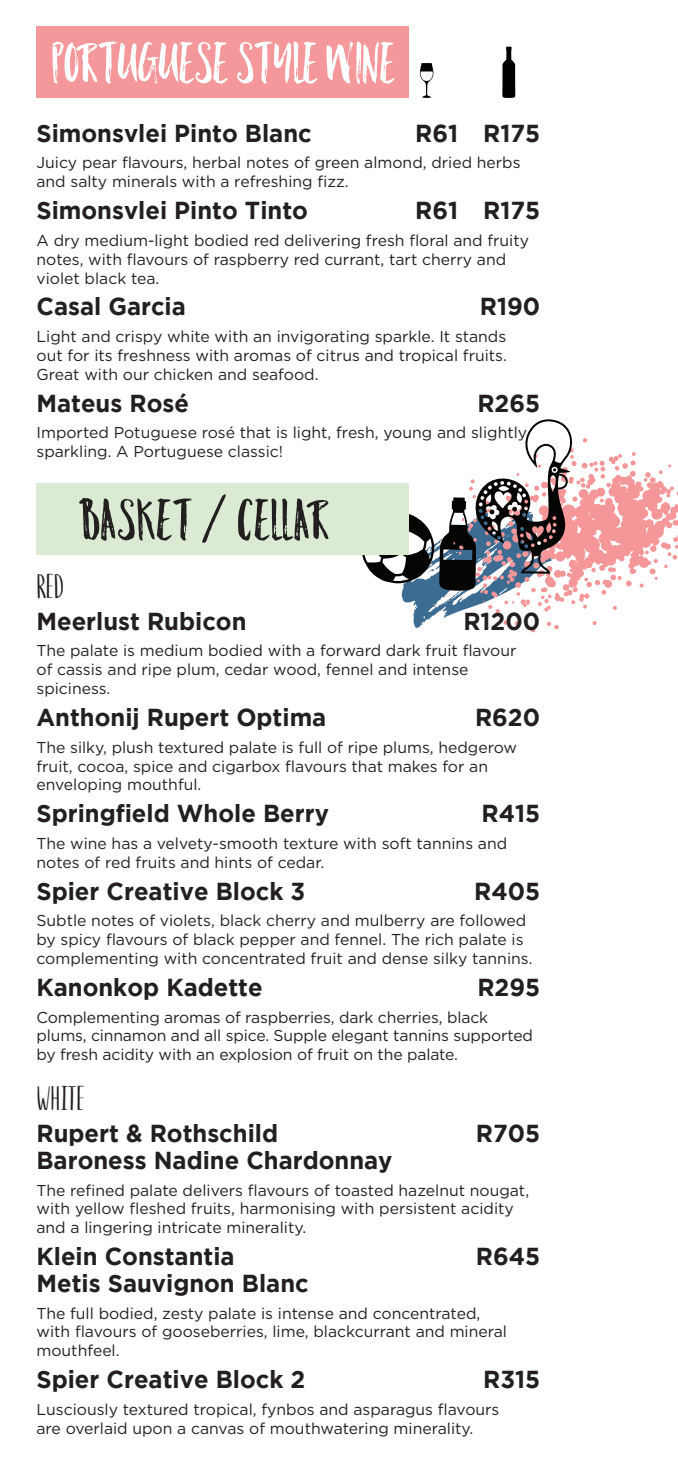
<style>
.page{position:relative;width:678px;height:1467px;background:#fff}
.page>*{position:absolute;margin:0;border:0;box-sizing:border-box;transform-origin:0 0}
.Wine{font:52.5px "Hello Beautiful Marker";letter-spacing:-.02em;color:#fff}
.Variety{font:52.5px "Hello Beautiful Marker";color:#231f20}
.Sub{font:42px "Amalfi";letter-spacing:-.015em;color:#231f20}
.Wine-2{font:700 24.5px "Gotham";color:#231f20}
.Price{font:700 24.5px "Gotham";color:#231f20}
.Description{font:15.75px/18.9px "Gotham";color:#231f20}
</style>
<div class="page">
<svg style="left:362px;top:419px;width:316px;height:214px"></svg>
<div style="left:36px;top:26px;width:373px;height:72px;background:#f5989b"></div>
<svg style="left:419px;top:63px;width:15px;height:35px"></svg>
<svg style="left:502px;top:47px;width:13px;height:51px"></svg>
<div style="left:36px;top:483px;width:373px;height:72px;background:#daead3"></div>
<p class="Wine" style="left:52px;top:31px;width:346px">PORTUGUESE STYLE WINE</p>
<p class="Wine-2" style="left:36px;top:119px;width:277px">Simonsvlei Pinto Blanc</p>
<p class="Price" style="left:415px;top:119px;width:44px">R61</p>
<p class="Price" style="left:483px;top:119px;width:58px">R175</p>
<p class="Description" style="left:36px;top:153px;width:485px">Juicy pear flavours, herbal notes of green almond, dried herbs and salty minerals with a refreshing fizz.</p>
<p class="Wine-2" style="left:36px;top:196px;width:273px">Simonsvlei Pinto Tinto</p>
<p class="Price" style="left:415px;top:196px;width:44px">R61</p>
<p class="Price" style="left:483px;top:196px;width:58px">R175</p>
<p class="Description" style="left:36px;top:230px;width:494px">A dry medium-light bodied red delivering fresh floral and fruity notes, with flavours of raspberry red currant, tart cherry and violet black tea.</p>
<p class="Wine-2" style="left:36px;top:293px;width:151px">Casal Garcia</p>
<p class="Price" style="left:480px;top:293px;width:62px">R190</p>
<p class="Description" style="left:36px;top:327px;width:472px;text-align:justify">Light and crispy white with an invigorating sparkle. It stands out for its freshness with aromas of citrus and tropical fruits.<br>Great with our chicken and seafood.</p>
<p class="Wine-2" style="left:36px;top:389px;width:154px">Mateus Rosé</p>
<p class="Price" style="left:477px;top:389px;width:64px">R265</p>
<p class="Description" style="left:36px;top:423px;width:492px">Imported Potuguese rosé that is light, fresh, young and slightly sparkling. A Portuguese classic!</p>
<p class="Variety" style="left:80px;top:488px;width:253px">BASKET / CELLAR</p>
<p class="Sub" style="left:36px;top:566px;width:29px">RED</p>
<p class="Wine-2" style="left:36px;top:607px;width:211px">Meerlust Rubicon</p>
<p class="Price" style="left:463px;top:607px;width:78px">R1200</p>
<p class="Description" style="left:36px;top:641px;width:481px">The palate is medium bodied with a forward dark fruit flavour of cassis and ripe plum, cedar wood, fennel and intense spiciness.</p>
<p class="Wine-2" style="left:36px;top:703px;width:291px">Anthonij Rupert Optima</p>
<p class="Price" style="left:475px;top:703px;width:67px">R620</p>
<p class="Description" style="left:36px;top:737px;width:482px">The silky, plush textured palate is full of ripe plums, hedgerow fruit, cocoa, spice and cigarbox flavours that makes for an enveloping mouthful.</p>
<p class="Wine-2" style="left:36px;top:799px;width:294px">Springfield Whole Berry</p>
<p class="Price" style="left:481px;top:799px;width:60px">R415</p>
<p class="Description" style="left:36px;top:833px;width:472px">The wine has a velvety-smooth texture with soft tannins and notes of red fruits and hints of cedar.</p>
<p class="Wine-2" style="left:36px;top:877px;width:270px">Spier Creative Block 3</p>
<p class="Price" style="left:474px;top:877px;width:67px">R405</p>
<p class="Description" style="left:36px;top:911px;width:497px">Subtle notes of violets, black cherry and mulberry are followed by spicy flavours of black pepper and fennel. The rich palate is complementing with concentrated fruit and dense silky tannins.</p>
<p class="Wine-2" style="left:36px;top:973px;width:228px">Kanonkop Kadette</p>
<p class="Price" style="left:477px;top:973px;width:64px">R295</p>
<p class="Description" style="left:36px;top:1007px;width:498px">Complementing aromas of raspberries, dark cherries, black plums, cinnamon and all spice. Supple elegant tannins supported by fresh acidity with an explosion of fruit on the palate.</p>
<p class="Sub" style="left:36px;top:1079px;width:50px">WHITE</p>
<p class="Wine-2" style="left:36px;top:1119px;width:243px">Rupert &amp; Rothschild</p>
<p class="Wine-2" style="left:36px;top:1146px;width:357px">Baroness Nadine Chardonnay</p>
<p class="Price" style="left:476px;top:1119px;width:66px">R705</p>
<p class="Description" style="left:36px;top:1180px;width:494px">The refined palate delivers flavours of toasted hazelnut nougat, with yellow fleshed fruits, harmonising with persistent acidity and a lingering intricate minerality.</p>
<p class="Wine-2" style="left:36px;top:1242px;width:200px">Klein Constantia</p>
<p class="Wine-2" style="left:36px;top:1269px;width:274px">Metis Sauvignon Blanc</p>
<p class="Price" style="left:476px;top:1242px;width:66px">R645</p>
<p class="Description" style="left:36px;top:1303px;width:472px">The full bodied, zesty palate is intense and concentrated, with flavours of gooseberries, lime, blackcurrant and mineral mouthfeel.</p>
<p class="Wine-2" style="left:36px;top:1365px;width:270px">Spier Creative Block 2</p>
<p class="Price" style="left:483px;top:1365px;width:58px">R315</p>
<p class="Description" style="left:36px;top:1399px;width:464px">Lusciously textured tropical, fynbos and asparagus flavours are overlaid upon a canvas of mouthwatering minerality.</p>
</div>
